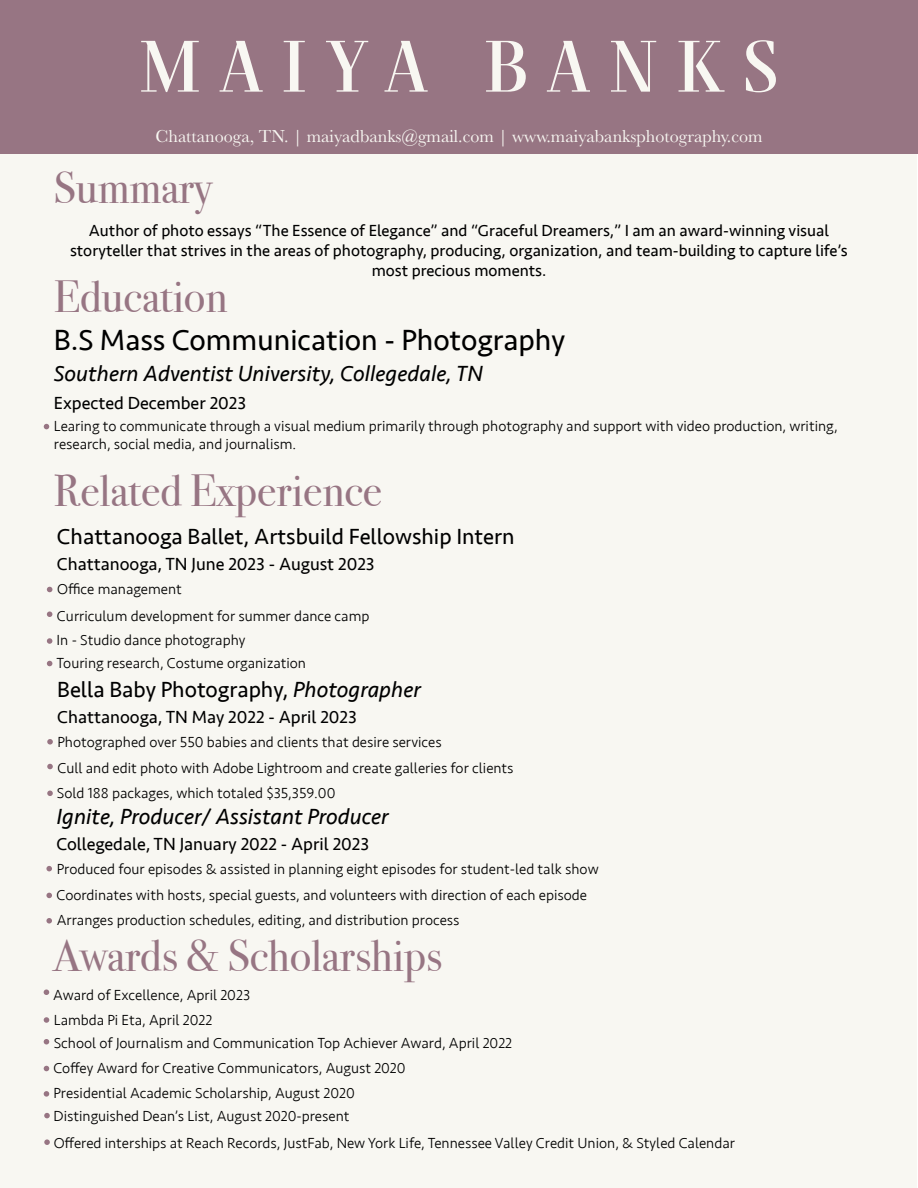
<style>
.page{position:relative;width:918px;height:1188px;background:#fff}
.page>*{position:absolute;margin:0;border:0;box-sizing:border-box;transform-origin:0 0}
.t1{font:75px "Fino";letter-spacing:.18em;color:#f8f7f2;scale:1.32 1}
.t2{font:45px "Bodoni Svty Two OSITCTT";color:#977583}
.t3{font:30px "Seravek";color:#000}
.t4{font:22.5px "Seravek";color:#000}
.t5{font:italic 22.5px "Seravek";color:#000}
.t6{font:18px "Seravek";color:#000}
.t7{font:18px "Baskerville";color:#f8f7f2}
.t8{font:16.5px/19.8px "Seravek";color:#000;text-align:center}
.t9{font:300 15px/24.3px "Seravek";color:#000}
.s1{font-style:italic}
</style>
<div class="page">
<div style="left:1px;top:0;width:916px;height:1188px;background:#f8f7f2"></div>
<div style="left:0;top:0;width:918px;height:153px;background:#977583"></div>
<svg style="left:44px;top:424px;width:5px;height:5px"></svg>
<svg style="left:47px;top:739px;width:6px;height:6px"></svg>
<svg style="left:47px;top:764px;width:6px;height:5px"></svg>
<svg style="left:47px;top:791px;width:6px;height:5px"></svg>
<svg style="left:47px;top:587px;width:5px;height:5px"></svg>
<svg style="left:47px;top:611px;width:5px;height:6px"></svg>
<svg style="left:47px;top:638px;width:5px;height:6px"></svg>
<svg style="left:46px;top:866px;width:6px;height:5px"></svg>
<svg style="left:46px;top:893px;width:6px;height:5px"></svg>
<svg style="left:46px;top:918px;width:6px;height:6px"></svg>
<svg style="left:44px;top:1017px;width:5px;height:6px"></svg>
<svg style="left:44px;top:989px;width:5px;height:6px"></svg>
<svg style="left:44px;top:1039px;width:5px;height:6px"></svg>
<svg style="left:44px;top:1066px;width:5px;height:5px"></svg>
<svg style="left:44px;top:1091px;width:5px;height:6px"></svg>
<svg style="left:44px;top:1113px;width:6px;height:5px"></svg>
<svg style="left:47px;top:661px;width:5px;height:5px"></svg>
<svg style="left:44px;top:1139px;width:6px;height:6px"></svg>
<h1 class="t1" style="left:139px;top:24px;width:487px">MAIYA BANKS</h1>
<p class="t7" style="left:156px;top:125px;width:608px">Chattanooga, TN. | maiyadbanks@gmail.com | www.maiyabanksphotography.com</p>
<h2 class="t2" style="left:53px;top:161px;width:160px">Summary</h2>
<p class="t8" style="left:70px;top:221px;width:779px">Author of photo essays “The Essence of Elegance” and “Graceful Dreamers,” I am an award-winning visual storyteller that strives in the areas of photography, producing, organization, and team-building to capture life’s most precious moments.</p>
<h2 class="t2" style="left:54px;top:270px;width:175px">Education</h2>
<h3 class="t3" style="left:54px;top:317px;width:513px">B.S Mass Communication - Photography</h3>
<h3 class="t5" style="left:54px;top:356px;width:431px">Southern Adventist University, Collegedale, TN</h3>
<p class="t9" style="left:54px;top:418px;width:785px;line-height:18px">Learing to communicate through a visual medium primarily through photography and support with video production, writing, research, social media, and journalism.</p>
<p class="t6" style="left:54px;top:390px;width:194px">Expected December 2023</p>
<h2 class="t2" style="left:54px;top:463px;width:330px">Related Experience</h2>
<h3 class="t4" style="left:57px;top:519px;width:459px">Chattanooga Ballet, Artsbuild Fellowship Intern</h3>
<p class="t9" style="left:57px;top:576px;width:314px;line-height:26.4px">Office management<br>Curriculum development for summer dance camp</p>
<p class="t9" style="left:57px;top:629px;width:190px">In - Studio dance photography</p>
<p class="t6" style="left:57px;top:550px;width:319px">Chattanooga, TN June 2023 - August 2023</p>
<p class="t9" style="left:57px;top:651px;width:251px">Touring research, Costume organization</p>
<h3 class="t4" style="left:57px;top:672px;width:365px">Bella Baby Photography, <span class="s1">Photographer</span></h3>
<p class="t9" style="left:57px;top:729px;width:458px;line-height:26.4px">Photographed over 550 babies and clients that desire services<br>Cull and edit photo with Adobe Lightroom and create galleries for clients</p>
<p class="t9" style="left:57px;top:781px;width:280px">Sold 188 packages, which totaled $35,359.00</p>
<p class="t6" style="left:57px;top:703px;width:301px">Chattanooga, TN May 2022 - April 2023</p>
<h3 class="t5" style="left:56px;top:799px;width:334px">Ignite, Producer/ Assistant Producer</h3>
<p class="t9" style="left:57px;top:856px;width:544px;line-height:26.2px">Produced four episodes &amp; assisted in planning eight episodes for student-led talk show<br>Coordinates with hosts, special guests, and volunteers with direction of each episode</p>
<p class="t9" style="left:57px;top:908px;width:404px">Arranges production schedules, editing, and distribution process</p>
<p class="t6" style="left:56px;top:830px;width:314px">Collegedale, TN January 2022 - April 2023</p>
<h2 class="t2" style="left:53px;top:929px;width:391px">Awards &amp; Scholarships</h2>
<p class="t9" style="left:53px;top:983px;width:199px">Award of Excellence, April 2023</p>
<p class="t9" style="left:53px;top:1031px;width:460px">School of Journalism and Communication Top Achiever Award, April 2022<br>Coffey Award for Creative Communicators, August 2020<br>Presidential Academic Scholarship, August 2020<br>Distinguished Dean’s List, August 2020-present</p>
<p class="t9" style="left:54px;top:1008px;width:160px">Lambda Pi Eta, April 2022</p>
<p class="t9" style="left:54px;top:1131px;width:683px">Offered interships at Reach Records, JustFab, New York Life, Tennessee Valley Credit Union, &amp; Styled Calendar</p>
</div>
